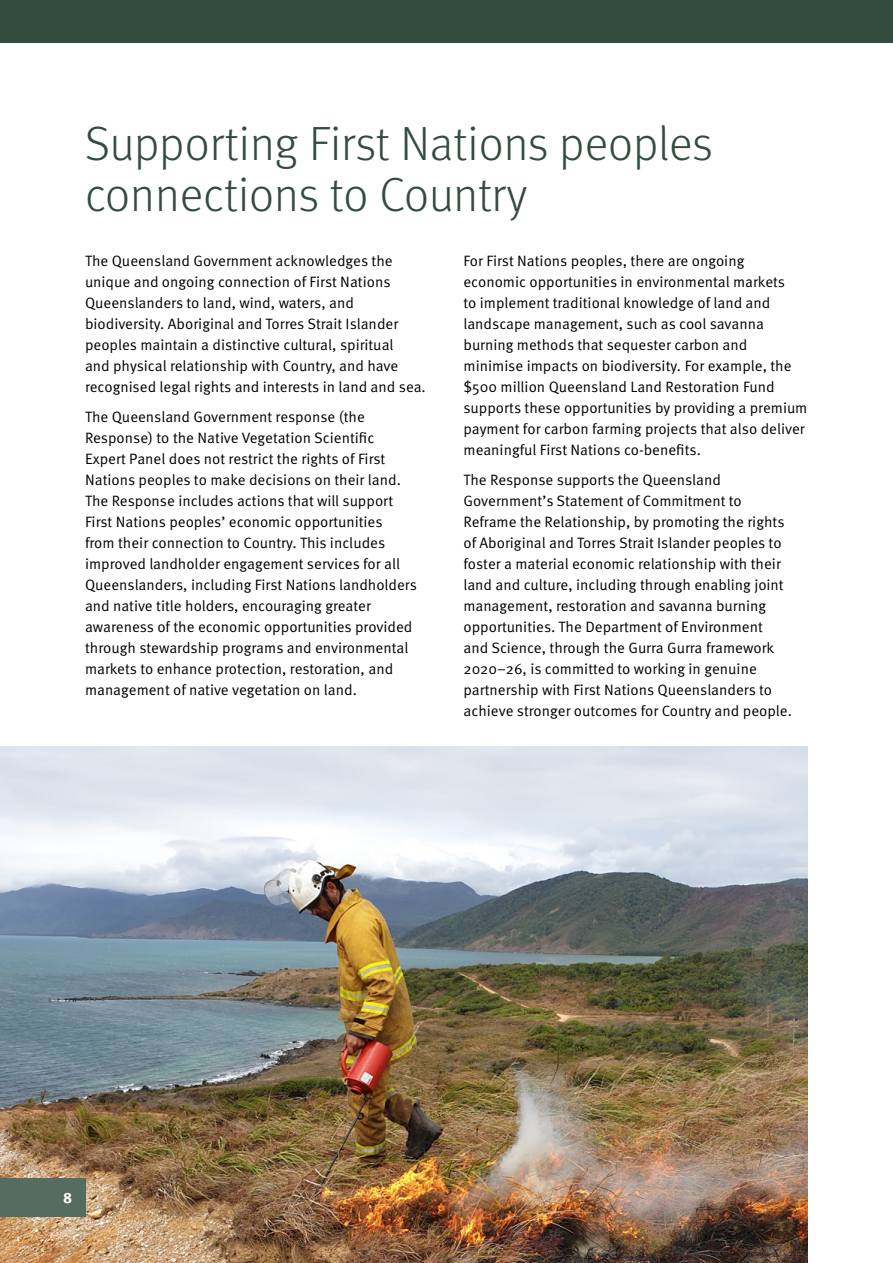
<style>
.page{position:relative;width:893px;height:1263px;background:#fff}
.page>*{position:absolute;margin:0;border:0;box-sizing:border-box;transform-origin:0 0}
.t1{font:300 48px/51px "Meta OT";color:#344b3f}
.t2{font:15px/21px "Meta OT Norm";color:#000}
.t3{font:700 15px "Meta OT";color:#fff}
</style>
<div class="page">
<img style="left:0;top:746px;width:808px;height:517px">
<div style="left:0;top:1178px;width:85px;height:38px;background:#566c60"></div>
<div style="left:0;top:0;width:893px;height:43px;background:#344b3f"></div>
<h1 class="t1" style="left:85px;top:119px;width:629px">Supporting First Nations peoples connections to Country</h1>
<p class="t2" style="left:85px;top:251px;width:342px">The Queensland Government acknowledges the unique and ongoing connection of First Nations Queenslanders to land, wind, waters, and biodiversity. Aboriginal and Torres Strait Islander peoples maintain a distinctive cultural, spiritual<br>and physical relationship with Country, and have recognised legal rights and interests in land and sea.</p>
<p class="t2" style="left:85px;top:406px;width:333px">The Queensland Government response (the Response) to the Native Vegetation Scientific Expert Panel does not restrict the rights of First Nations peoples to make decisions on their land.<br>The Response includes actions that will support First Nations peoples’ economic opportunities<br>from their connection to Country. This includes improved landholder engagement services for all Queenslanders, including First Nations landholders and native title holders, encouraging greater awareness of the economic opportunities provided through stewardship programs and environmental markets to enhance protection, restoration, and management of native vegetation on land.</p>
<p class="t2" style="left:463px;top:251px;width:345px">For First Nations peoples, there are ongoing economic opportunities in environmental markets<br>to implement traditional knowledge of land and landscape management, such as cool savanna burning methods that sequester carbon and minimise impacts on biodiversity. For example, the $500 million Queensland Land Restoration Fund supports these opportunities by providing a premium payment for carbon farming projects that also deliver meaningful First Nations co-benefits.</p>
<p class="t2" style="left:463px;top:469px;width:330px">The Response supports the Queensland Government’s Statement of Commitment to Reframe the Relationship, by promoting the rights of Aboriginal and Torres Strait Islander peoples to foster a material economic relationship with their land and culture, including through enabling joint management, restoration and savanna burning opportunities. The Department of Environment<br>and Science, through the Gurra Gurra framework 2020–26, is committed to working in genuine partnership with First Nations Queenslanders to achieve stronger outcomes for Country and people.</p>
<p class="t3" style="left:63px;top:1188px;width:11px">8</p>
</div>
